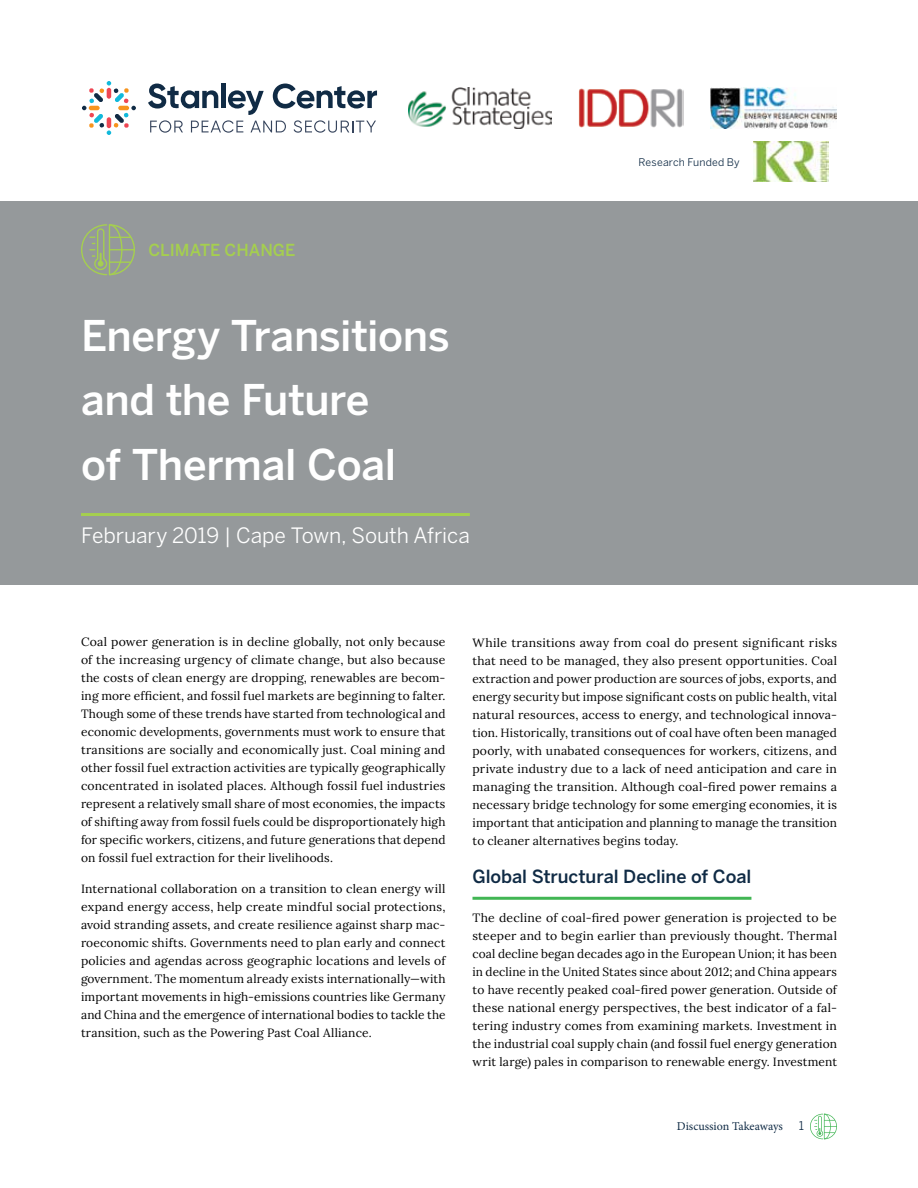
<style>
.page{position:relative;width:918px;height:1188px;background:#fff}
.page>*{position:absolute;margin:0;border:0;box-sizing:border-box;transform-origin:0 0}
.t1{font:500 42px/64.5px "Benton Sans";letter-spacing:-.01em;color:#fff}
.t2{font:21px "Benton Sans";letter-spacing:-.005em;color:#fff}
.t3{font:500 18px "Benton Sans";letter-spacing:-.005em;color:#102b45}
.t4{font:500 16.5px "Benton Sans";color:#a5cf4f}
.t5{font:12px/18px "Lora";letter-spacing:.01em;color:#000;text-align:justify}
.t6{font:12px "Minion Pro";color:#102b45}
.t7{font:12px "Benton Sans";color:#102b45}
.t8{font:10.5px "Benton Sans";letter-spacing:.02em;color:#102b45}
</style>
<div class="page">
<svg style="left:148px;top:84px;width:229px;height:49px"></svg>
<svg style="left:82px;top:81px;width:54px;height:54px"></svg>
<hr style="left:107px;top:88px;width:4px;height:11px;background:#ef4653;border-radius:2px">
<svg style="left:810px;top:1114px;width:27px;height:25px"></svg>
<div style="left:0;top:201px;width:918px;height:384px;background:#95999b"></div>
<svg style="left:81px;top:224px;width:54px;height:51px"></svg>
<hr style="left:472px;top:897px;width:279px;height:3px;background:#41b654">
<img style="left:408px;top:88px;width:143px;height:40px">
<img style="left:579px;top:88px;width:105px;height:40px">
<img style="left:710px;top:88px;width:127px;height:40px">
<img style="left:754px;top:141px;width:75px;height:41px">
<hr style="left:81px;top:513px;width:389px;height:3px;background:#a5cf4f">
<h3 class="t4" style="left:148px;top:240px;width:148px">CLIMATE CHANGE</h3>
<h1 class="t1" style="left:81px;top:304px;width:370px">Energy Transitions and the Future<br>of Thermal Coal</h1>
<h2 class="t2" style="left:81px;top:523px;width:390px">February 2019 | Cape Town, South Africa</h2>
<p class="t8" style="left:639px;top:156px;width:103px">Research Funded By</p>
<p class="t5" style="left:81px;top:632px;width:366px">Coal power generation is in decline globally, not only because of the increasing urgency of climate change, but also because the costs of clean energy are dropping, renewables are becom&shy;ing more efficient, and fossil fuel markets are beginning to falter.<br>Though some of these trends have started from technological and economic developments, governments must work to ensure that transitions are socially and economically just. Coal mining and other fossil fuel extraction activities are typically geographically concentrated in isolated places. Although fossil fuel industries represent a relatively small share of most economies, the impacts of shifting away from fossil fuels could be disproportionately high for specific workers, citizens, and future generations that depend on fossil fuel extraction for their livelihoods.</p>
<p class="t5" style="left:81px;top:879px;width:366px">International collaboration on a transition to clean energy will expand energy access, help create mindful social protections, avoid stranding assets, and create resilience against sharp mac&shy;roeconomic shifts. Governments need to plan early and connect policies and agendas across geographic locations and levels of government. The momentum already exists internationally—with important movements in high-emissions countries like Germany and China and the emergence of international bodies to tackle the transition, such as the Powering Past Coal Alliance.</p>
<p class="t5" style="left:472px;top:633px;width:366px">While transitions away from coal do present significant risks that need to be managed, they also present opportunities. Coal extraction and power production are sources of jobs, exports, and energy security but impose significant costs on public health, vital natural resources, access to energy, and technological innova&shy;tion. Historically, transitions out of coal have often been managed poorly, with unabated consequences for workers, citizens, and private industry due to a lack of need anticipation and care in managing the transition. Although coal-fired power remains a necessary bridge technology for some emerging economies, it is important that anticipation and planning to manage the transition to cleaner alternatives begins today.</p>
<h3 class="t3" style="left:472px;top:866px;width:280px">Global Structural Decline of Coal</h3>
<p class="t5" style="left:472px;top:907px;width:366px">The decline of coal-fired power generation is projected to be steeper and to begin earlier than previously thought. Thermal coal decline began decades ago in the European Union; it has been in decline in the United States since about 2012; and China appears to have recently peaked coal-fired power generation. Outside of these national energy perspectives, the best indicator of a fal&shy;tering industry comes from examining markets. Investment in the industrial coal supply chain (and fossil fuel energy generation writ large) pales in comparison to renewable energy. Investment</p>
<p class="t6" style="left:677px;top:1118px;width:108px">Discussion Takeaways</p>
<p class="t7" style="left:799px;top:1118px;width:7px">1</p>
</div>
